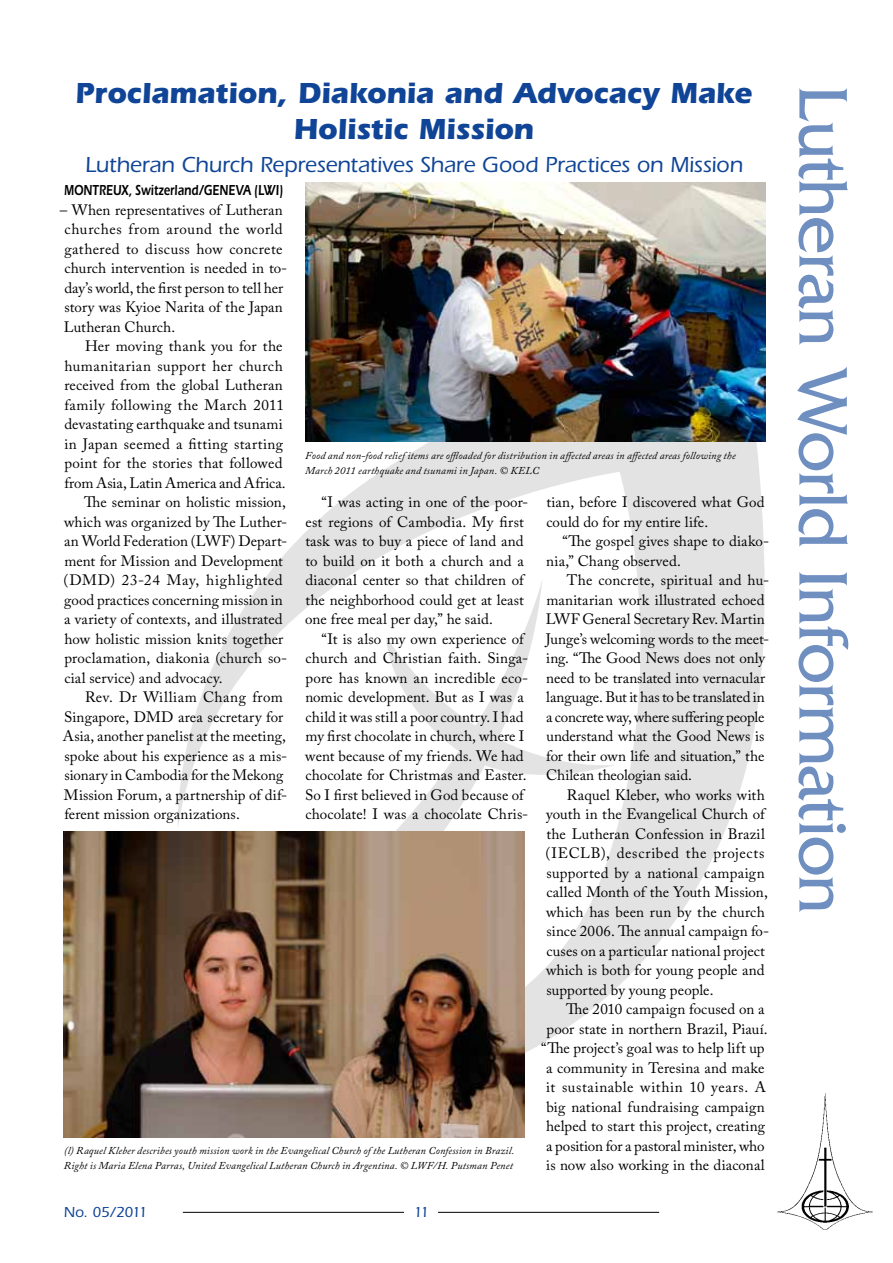
<style>
.page{position:relative;width:893px;height:1263px;background:#fff}
.page>*{position:absolute;margin:0;border:0;box-sizing:border-box;transform-origin:0 0}
.t1{font:72px "Friz Quadrata";letter-spacing:-.02em;color:#6f8fc0}
.t2{font:700 30px "Itc Eras";letter-spacing:-.005em;color:#0f4496}
.t3{font:500 22.5px "Itc Eras";letter-spacing:-.005em;color:#0f4496}
.t4{font:15px/19.5px "Adobe Caslon Pro";letter-spacing:.005em;color:#000}
.t5{font:15px "Adobe Caslon Pro";letter-spacing:.03em;color:#000}
.t6{font:600 15px "Itc Eras";letter-spacing:.005em;color:#000;scale:.75 1}
.t7{font:15px "Adobe Caslon Pro";letter-spacing:.025em;color:#000}
.t8{font:15px "Adobe Caslon Pro";letter-spacing:.045em;color:#000}
.t9{font:15px "Adobe Caslon Pro";letter-spacing:.035em;color:#000}
.t10{font:500 15px "Itc Eras";letter-spacing:-.05em;color:#0f4496}
.t11{font:italic 10.5px/15px "Adobe Caslon Pro";letter-spacing:.015em;color:#000}
</style>
<div class="page">
<hr style="left:183px;top:1212px;width:221px;height:1px;background:#000">
<hr style="left:438px;top:1212px;width:221px;height:1px;background:#000">
<img style="left:777px;top:1093px;width:96px;height:137px">
<img style="left:178px;top:442px;width:587px;height:661px">
<img style="left:305px;top:183px;width:460px;height:259px">
<img style="left:64px;top:831px;width:460px;height:307px">
<h2 class="t2" style="left:75px;top:76px;width:678px">Proclamation, Diakonia and Advocacy Make</h2>
<h1 class="t1" style="left:863px;top:85px;width:830px;rotate:90deg">Lutheran World Information</h1>
<h2 class="t2" style="left:293px;top:112px;width:242px">Holistic Mission</h2>
<h3 class="t3" style="left:85px;top:152px;width:659px">Lutheran Church Representatives Share Good Practices on Mission</h3>
<p class="t6" style="left:64px;top:181px;width:294px">MONTREUX, Switzerland/GENEVA (LWI)</p>
<p class="t4" style="left:60px;top:200px;width:229px">– When representatives of Lutheran churches from around the world gathered to discuss how concrete church intervention is needed in to&shy;day’s world, the first person to tell her story was Kyioe Narita of the Japan<br>Lutheran Church.</p>
<p class="t4" style="left:85px;top:336px;width:199px">Her moving thank you for the</p>
<p class="t5" style="left:64px;top:357px;width:220px">humanitarian support her church</p>
<p class="t4" style="left:64px;top:375px;width:220px">received from the global Lutheran</p>
<p class="t5" style="left:64px;top:396px;width:221px">family following the March 2011</p>
<p class="t4" style="left:64px;top:414px;width:220px">devastating earthquake and tsunami</p>
<p class="t7" style="left:64px;top:435px;width:220px">in Japan seemed a fitting starting</p>
<p class="t4" style="left:65px;top:453px;width:220px">point for the stories that followed</p>
<p class="t4" style="left:64px;top:473px;width:223px">from Asia, Latin America and Africa.</p>
<p class="t4" style="left:84px;top:492px;width:203px">The seminar on holistic mission,</p>
<p class="t4" style="left:64px;top:512px;width:225px">which was organized by The Luther-</p>
<p class="t4" style="left:64px;top:531px;width:225px">an World Federation (LWF) Depart-</p>
<p class="t4" style="left:64px;top:551px;width:220px">ment for Mission and Development</p>
<p class="t8" style="left:64px;top:571px;width:221px">(DMD) 23-24 May, highlighted</p>
<p class="t4" style="left:64px;top:590px;width:220px">good practices concerning mission in</p>
<p class="t4" style="left:64px;top:609px;width:220px">a variety of contexts, and illustrated</p>
<p class="t4" style="left:64px;top:629px;width:220px">how holistic mission knits together</p>
<p class="t4" style="left:65px;top:648px;width:224px">proclamation, diakonia (church so-</p>
<p class="t4" style="left:64px;top:668px;width:160px">cial service) and advocacy.</p>
<p class="t9" style="left:85px;top:688px;width:199px">Rev. Dr William Chang from</p>
<p class="t4" style="left:64px;top:707px;width:221px">Singapore, DMD area secretary for</p>
<p class="t4" style="left:63px;top:726px;width:224px">Asia, another panelist at the meeting,</p>
<p class="t4" style="left:65px;top:746px;width:224px">spoke about his experience as a mis-</p>
<p class="t4" style="left:65px;top:765px;width:220px">sionary in Cambodia for the Mekong</p>
<p class="t4" style="left:64px;top:785px;width:225px">Mission Forum, a partnership of dif-</p>
<p class="t4" style="left:64px;top:804px;width:177px">ferent mission organizations.</p>
<p class="t11" style="left:305px;top:448px;width:432px">Food and non-food relief items are offloaded for distribution in affected areas in affected areas following the<br>March 2011 earthquake and tsunami in Japan. © KELC</p>
<p class="t4" style="left:546px;top:492px;width:220px">tian, before I discovered what God could do for my entire life.</p>
<p class="t4" style="left:546px;top:531px;width:224px;text-indent:16px">“The gospel gives shape to diako&shy;nia,” Chang observed.</p>
<p class="t4" style="left:546px;top:570px;width:225px;text-indent:21px">The concrete, spiritual and hu&shy;manitarian work illustrated echoed LWF General Secretary Rev. Martin Junge’s welcoming words to the meet&shy;ing. “The Good News does not only need to be translated into vernacular language. But it has to be translated in a concrete way, where suffering people understand what the Good News is for their own life and situation,” the Chilean theologian said.</p>
<p class="t4" style="left:546px;top:785px;width:225px;text-indent:21px">Raquel Kleber, who works with youth in the Evangelical Church of the Lutheran Confession in Brazil (IECLB), described the projects supported by a national campaign called Month of the Youth Mission, which has been run by the church since 2006. The annual campaign fo&shy;cuses on a particular national project which is both for young people and supported by young people.</p>
<p class="t4" style="left:541px;top:999px;width:228px;text-align:right">The 2010 campaign focused on a poor state in northern Brazil, Piauí. “The project’s goal was to help lift up a community in Teresina and make it sustainable within 10 years. A big national fundraising campaign helped to start this project, creating a position for a pastoral minister, who is now also working in the diaconal</p>
<p class="t4" style="left:305px;top:492px;width:225px;text-indent:16px">“I was acting in one of the poor&shy;est regions of Cambodia. My first task was to buy a piece of land and to build on it both a church and a diaconal center so that children of the neighborhood could get at least one free meal per day,” he said.</p>
<p class="t4" style="left:305px;top:629px;width:225px;text-indent:16px">“It is also my own experience of church and Christian faith. Singa&shy;pore has known an incredible eco&shy;nomic development. But as I was a child it was still a poor country. I had my first chocolate in church, where I went because of my friends. We had chocolate for Christmas and Easter.<br>So I first believed in God because of chocolate! I was a chocolate Chris-</p>
<p class="t11" style="left:64px;top:1143px;width:452px">(l) Raquel Kleber describes youth mission work in the Evangelical Church of the Lutheran Confession in Brazil.<br>Right is Maria Elena Parras, United Evangelical Lutheran Church in Argentina. © LWF/H. Putsman Penet</p>
<p class="t10" style="left:64px;top:1203px;width:85px">No. 05/2011</p>
<p class="t10" style="left:414px;top:1203px;width:17px">11</p>
</div>
